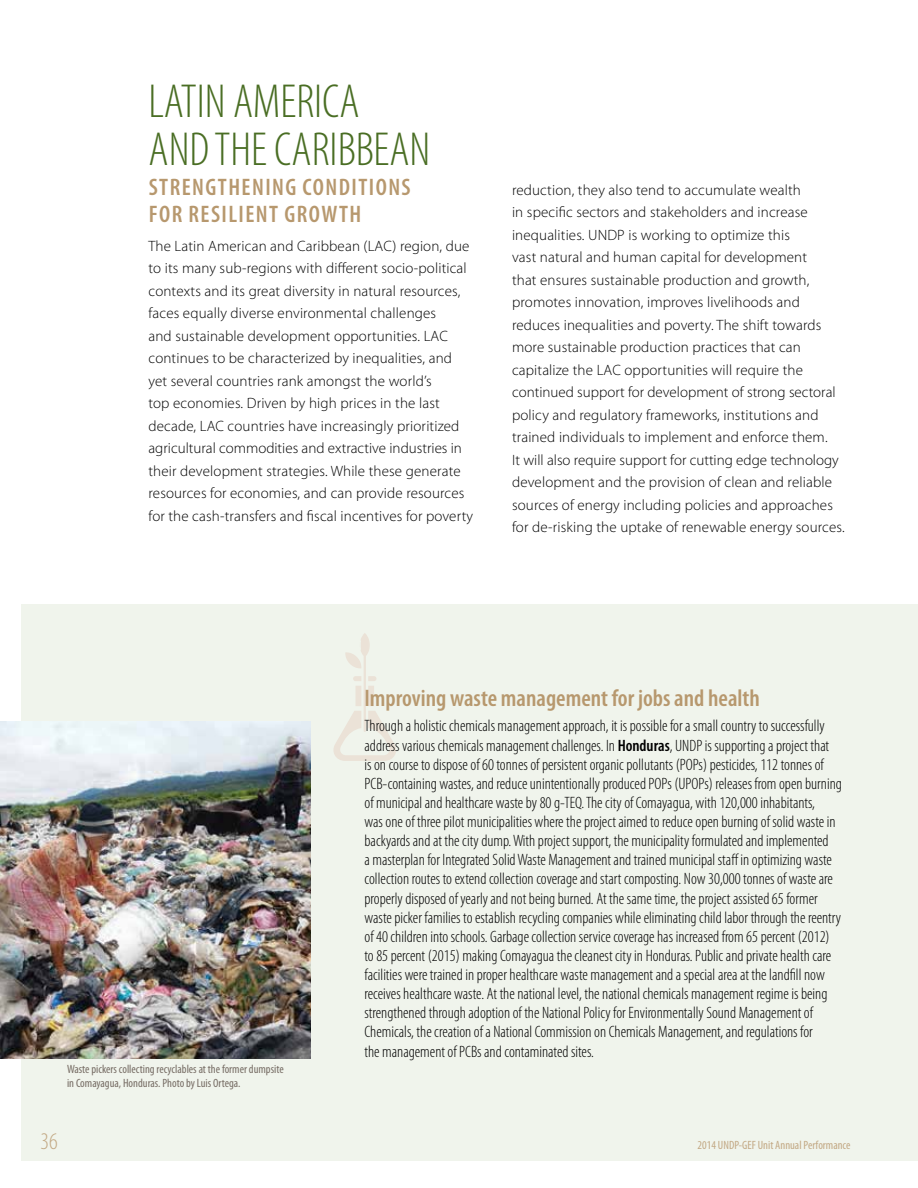
<style>
.page{position:relative;width:918px;height:1188px;background:#fff}
.page>*{position:absolute;margin:0;border:0;box-sizing:border-box;transform-origin:0 0}
.t1{font:300 condensed 48px/48px "Myriad Pro";color:#4a6e24}
.t2{font:600 condensed 24px/27px "Myriad Pro";letter-spacing:.055em;color:#b7986e}
.t3{font:600 condensed 24px "Myriad Pro";color:#b7986e}
.t4{font:300 condensed 24px "Myriad Pro";color:#c3a985}
.t5{font:300 condensed 16.5px/19px "Myriad Pro";color:#000}
.t6{font:300 15px/22.5px "Myriad Pro";letter-spacing:.01em;color:#000}
.t7{font:condensed 12px/13.5px "Myriad Pro";color:#776d65}
.t8{font:condensed 12px "Myriad Pro";color:#c3a985}
.s1{font-weight:600}
</style>
<div class="page">
<div style="left:21px;top:605px;width:897px;height:556px;background:#f0f4ec"></div>
<img style="left:0;top:721px;width:310px;height:338px">
<svg style="left:333px;top:633px;width:63px;height:128px"></svg>
<h1 class="t1" style="left:148px;top:78px;width:283px">LATIN AMERICA<br>AND THE CARIBBEAN</h1>
<h2 class="t2" style="left:149px;top:174px;width:264px">STRENGTHENING CONDITIONS<br>FOR RESILIENT GROWTH</h2>
<p class="t6" style="left:148px;top:235px;width:326px">The Latin American and Caribbean (LAC) region, due to its many sub-regions with different socio-political contexts and its great diversity in natural resources, faces equally diverse environmental challenges<br>and sustainable development opportunities. LAC continues to be characterized by inequalities, and yet several countries rank amongst the world’s<br>top economies. Driven by high prices in the last decade, LAC countries have increasingly prioritized agricultural commodities and extractive industries in their development strategies. While these generate resources for economies, and can provide resources for the cash-transfers and fiscal incentives for poverty</p>
<p class="t6" style="left:512px;top:178px;width:334px">reduction, they also tend to accumulate wealth<br>in specific sectors and stakeholders and increase inequalities. UNDP is working to optimize this<br>vast natural and human capital for development<br>that ensures sustainable production and growth, promotes innovation, improves livelihoods and reduces inequalities and poverty. The shift towards more sustainable production practices that can capitalize the LAC opportunities will require the continued support for development of strong sectoral policy and regulatory frameworks, institutions and trained individuals to implement and enforce them.<br>It will also require support for cutting edge technology development and the provision of clean and reliable sources of energy including policies and approaches for de-risking the uptake of renewable energy sources.</p>
<p class="t7" style="left:67px;top:1062px;width:218px">Waste pickers collecting recyclables at the former dumpsite in Comayagua, Honduras. Photo by Luis Ortega.</p>
<h2 class="t3" style="left:364px;top:684px;width:397px">Improving waste management for jobs and health</h2>
<p class="t5" style="left:364px;top:717px;width:479px">Through a holistic chemicals management approach, it is possible for a small country to successfully address various chemicals management challenges. In <span class="s1">Honduras</span>, UNDP is supporting a project that<br>is on course to dispose of 60 tonnes of persistent organic pollutants (POPs) pesticides, 112 tonnes of PCB-containing wastes, and reduce unintentionally produced POPs (UPOPs) releases from open burning of municipal and healthcare waste by 80 g-TEQ. The city of Comayagua, with 120,000 inhabitants,<br>was one of three pilot municipalities where the project aimed to reduce open burning of solid waste in backyards and at the city dump. With project support, the municipality formulated and implemented<br>a masterplan for Integrated Solid Waste Management and trained municipal staff in optimizing waste collection routes to extend collection coverage and start composting. Now 30,000 tonnes of waste are properly disposed of yearly and not being burned. At the same time, the project assisted 65 former waste picker families to establish recycling companies while eliminating child labor through the reentry of 40 children into schools. Garbage collection service coverage has increased from 65 percent (2012) to 85 percent (2015) making Comayagua the cleanest city in Honduras. Public and private health care facilities were trained in proper healthcare waste management and a special area at the landfill now receives healthcare waste. At the national level, the national chemicals management regime is being strengthened through adoption of the National Policy for Environmentally Sound Management of Chemicals, the creation of a National Commission on Chemicals Management, and regulations for<br>the management of PCBs and contaminated sites.</p>
<h2 class="t4" style="left:40px;top:1128px;width:19px">36</h2>
<p class="t8" style="left:698px;top:1138px;width:154px">2014 UNDP-GEF Unit Annual Performance</p>
</div>
